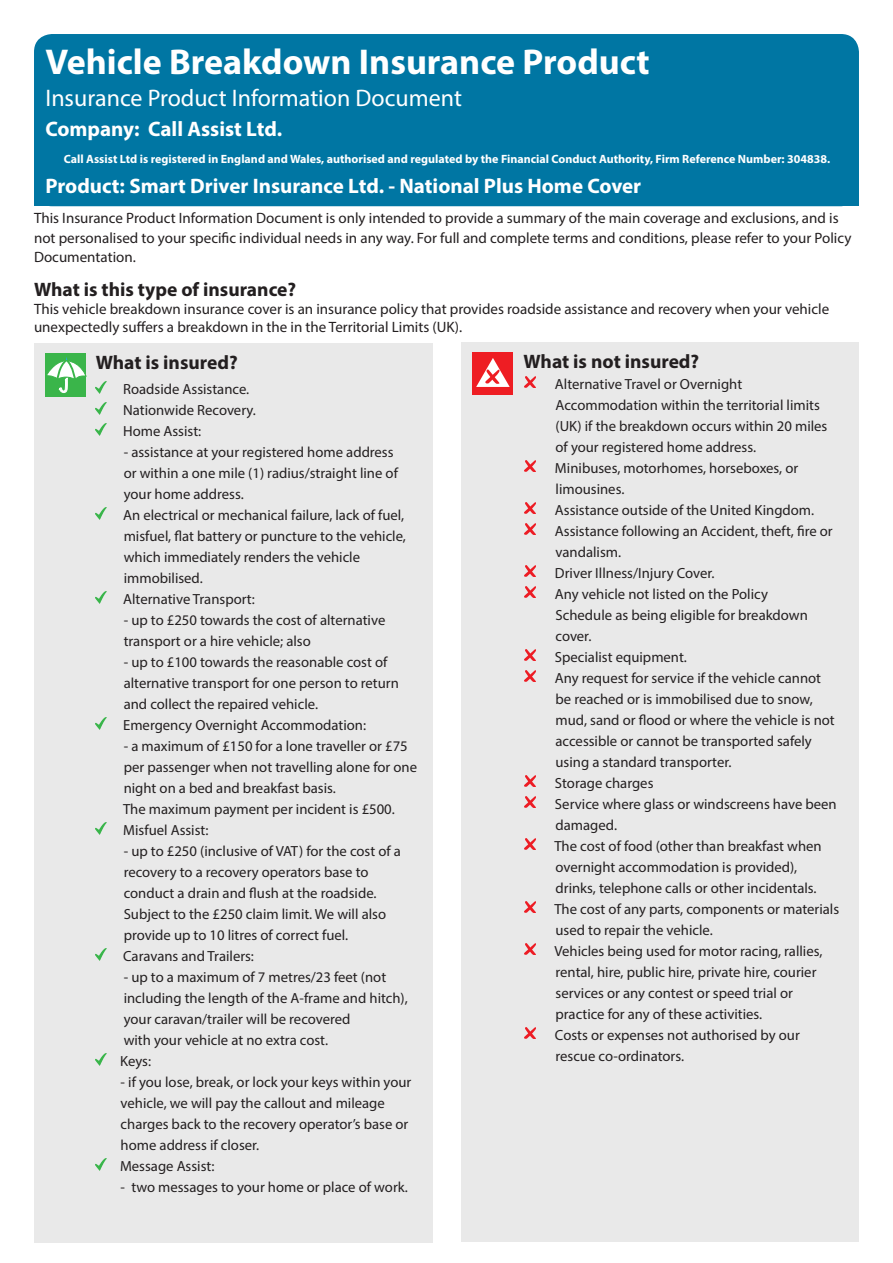
<style>
.page{position:relative;width:893px;height:1263px;background:#fff}
.page>*{position:absolute;margin:0;border:0;box-sizing:border-box;transform-origin:0 0}
.t1{font:700 36px "Myriad Pro";color:#fff}
.t2{font:24px "Myriad Pro";color:#fff}
.t3{font:700 21px "Myriad Pro";color:#fff}
.t4{font:700 19.5px "Myriad Pro";color:#231f20}
.t5{font:15px/19.5px "Myriad Pro";color:#231f20}
.t6{font:14.7px/21px "Myriad Pro";color:#231f20}
.t7{font:700 12px "Myriad Pro";color:#fff}
</style>
<div class="page">
<div style="left:34px;top:34px;width:825px;height:172px;background:#0076a3;border-radius:18px"></div>
<div style="left:34px;top:111px;width:825px;height:95px;background:#0076a3"></div>
<div style="left:34px;top:343px;width:399px;height:899px;background:#e9e9e9"></div>
<div style="left:461px;top:342px;width:398px;height:900px;background:#e9e9e9"></div>
<svg style="left:96px;top:382px;width:10px;height:12px"></svg>
<svg style="left:96px;top:403px;width:10px;height:12px"></svg>
<svg style="left:96px;top:424px;width:10px;height:12px"></svg>
<svg style="left:96px;top:508px;width:10px;height:12px"></svg>
<svg style="left:96px;top:592px;width:10px;height:12px"></svg>
<svg style="left:96px;top:718px;width:10px;height:12px"></svg>
<svg style="left:96px;top:823px;width:10px;height:12px"></svg>
<svg style="left:96px;top:949px;width:10px;height:12px"></svg>
<svg style="left:96px;top:1054px;width:10px;height:12px"></svg>
<svg style="left:96px;top:1159px;width:10px;height:12px"></svg>
<svg style="left:524px;top:377px;width:11px;height:10px"></svg>
<svg style="left:524px;top:461px;width:11px;height:10px"></svg>
<svg style="left:524px;top:503px;width:11px;height:10px"></svg>
<svg style="left:524px;top:524px;width:11px;height:10px"></svg>
<svg style="left:524px;top:566px;width:11px;height:10px"></svg>
<svg style="left:524px;top:587px;width:11px;height:10px"></svg>
<svg style="left:524px;top:650px;width:11px;height:10px"></svg>
<svg style="left:524px;top:671px;width:11px;height:10px"></svg>
<svg style="left:524px;top:776px;width:11px;height:10px"></svg>
<svg style="left:524px;top:797px;width:11px;height:10px"></svg>
<svg style="left:524px;top:839px;width:11px;height:10px"></svg>
<svg style="left:524px;top:902px;width:11px;height:10px"></svg>
<svg style="left:524px;top:944px;width:11px;height:10px"></svg>
<svg style="left:524px;top:1028px;width:11px;height:10px"></svg>
<div style="left:45px;top:353px;width:41px;height:44px;background:#3ab54a"></div>
<svg style="left:47px;top:357px;width:38px;height:36px"></svg>
<div style="left:472px;top:352px;width:41px;height:43px;background:#ee1d23"></div>
<svg style="left:476px;top:358px;width:34px;height:29px"></svg>
<p class="t1" style="left:45px;top:39px;width:606px">Vehicle Breakdown Insurance Product</p>
<p class="t2" style="left:45px;top:83px;width:418px">Insurance Product Information Document</p>
<p class="t3" style="left:45px;top:115px;width:238px">Company: Call Assist Ltd.</p>
<p class="t7" style="left:64px;top:151px;width:768px">Call Assist Ltd is registered in England and Wales, authorised and regulated by the Financial Conduct Authority, Firm Reference Number: 304838.</p>
<p class="t3" style="left:45px;top:172px;width:597px">Product: Smart Driver Insurance Ltd. - National Plus Home Cover</p>
<p class="t5" style="left:34px;top:208px;width:819px">This Insurance Product Information Document is only intended to provide a summary of the main coverage and exclusions, and is not personalised to your specific individual needs in any way. For full and complete terms and conditions, please refer to your Policy<br>Documentation.</p>
<p class="t4" style="left:34px;top:277px;width:264px">What is this type of insurance?</p>
<p class="t5" style="left:34px;top:300px;width:797px;line-height:18px">This vehicle breakdown insurance cover is an insurance policy that provides roadside assistance and recovery when your vehicle unexpectedly suffers a breakdown in the in the Territorial Limits (UK).</p>
<p class="t4" style="left:96px;top:350px;width:144px">What is insured?</p>
<p class="t6" style="left:123px;top:378px;width:128px">Roadside Assistance.</p>
<p class="t6" style="left:123px;top:399px;width:134px">Nationwide Recovery.</p>
<p class="t6" style="left:123px;top:420px;width:80px">Home Assist:</p>
<p class="t6" style="left:124px;top:441px;width:276px">- assistance at your registered home address or within a one mile (1) radius/straight line of your home address.</p>
<p class="t6" style="left:123px;top:504px;width:284px">An electrical or mechanical failure, lack of fuel, misfuel, flat battery or puncture to the vehicle,</p>
<p class="t6" style="left:124px;top:546px;width:238px">which immediately renders the vehicle</p>
<p class="t6" style="left:124px;top:567px;width:81px">immobilised.</p>
<p class="t6" style="left:123px;top:588px;width:133px">Alternative Transport:</p>
<p class="t6" style="left:124px;top:609px;width:263px">- up to £250 towards the cost of alternative</p>
<p class="t6" style="left:124px;top:630px;width:189px">transport or a hire vehicle; also</p>
<p class="t6" style="left:124px;top:651px;width:277px">- up to £100 towards the reasonable cost of alternative transport for one person to return and collect the repaired vehicle.</p>
<p class="t6" style="left:123px;top:714px;width:244px">Emergency Overnight Accommodation:</p>
<p class="t6" style="left:124px;top:735px;width:295px">- a maximum of £150 for a lone traveller or £75 per passenger when not travelling alone for one night on a bed and breakfast basis.</p>
<p class="t6" style="left:123px;top:798px;width:273px">The maximum payment per incident is £500.</p>
<p class="t6" style="left:123px;top:819px;width:87px">Misfuel Assist:</p>
<p class="t6" style="left:124px;top:840px;width:279px">- up to £250 (inclusive of VAT) for the cost of a</p>
<p class="t6" style="left:124px;top:861px;width:246px">recovery to a recovery operators base to</p>
<p class="t6" style="left:124px;top:882px;width:254px">conduct a drain and flush at the roadside.</p>
<p class="t6" style="left:124px;top:903px;width:264px">Subject to the £250 claim limit. We will also provide up to 10 litres of correct fuel.</p>
<p class="t6" style="left:123px;top:945px;width:132px">Caravans and Trailers:</p>
<p class="t6" style="left:124px;top:966px;width:286px">- up to a maximum of 7 metres/23 feet (not including the length of the A-frame and hitch),</p>
<p class="t6" style="left:124px;top:1008px;width:228px">your caravan/trailer will be recovered with your vehicle at no extra cost.</p>
<p class="t6" style="left:120px;top:1050px;width:33px">Keys:</p>
<p class="t6" style="left:121px;top:1071px;width:292px">- if you lose, break, or lock your keys within your</p>
<p class="t6" style="left:121px;top:1092px;width:289px">vehicle, we will pay the callout and mileage charges back to the recovery operator’s base or home address if closer.</p>
<p class="t6" style="left:120px;top:1155px;width:96px">Message Assist:</p>
<p class="t6" style="left:121px;top:1176px;width:289px">- two messages to your home or place of work.</p>
<p class="t4" style="left:523px;top:349px;width:177px">What is not insured?</p>
<p class="t6" style="left:555px;top:373px;width:189px">Alternative Travel or Overnight</p>
<p class="t6" style="left:555px;top:394px;width:266px">Accommodation within the territorial limits</p>
<p class="t6" style="left:555px;top:415px;width:273px">(UK) if the breakdown occurs within 20 miles of your registered home address.</p>
<p class="t6" style="left:555px;top:457px;width:245px">Minibuses, motorhomes, horseboxes, or limousines.</p>
<p class="t6" style="left:555px;top:499px;width:261px">Assistance outside of the United Kingdom.</p>
<p class="t6" style="left:555px;top:520px;width:279px">Assistance following an Accident, theft, fire or vandalism.</p>
<p class="t6" style="left:555px;top:562px;width:161px">Driver Illness/Injury Cover.</p>
<p class="t6" style="left:555px;top:583px;width:214px">Any vehicle not listed on the Policy</p>
<p class="t6" style="left:555px;top:604px;width:254px">Schedule as being eligible for breakdown cover.</p>
<p class="t6" style="left:555px;top:646px;width:133px">Specialist equipment.</p>
<p class="t6" style="left:555px;top:667px;width:281px">Any request for service if the vehicle cannot be reached or is immobilised due to snow, mud, sand or flood or where the vehicle is not accessible or cannot be transported safely</p>
<p class="t6" style="left:555px;top:751px;width:177px">using a standard transporter.</p>
<p class="t6" style="left:555px;top:772px;width:100px">Storage charges</p>
<p class="t6" style="left:555px;top:793px;width:283px">Service where glass or windscreens have been damaged.</p>
<p class="t6" style="left:554px;top:835px;width:269px">The cost of food (other than breakfast when overnight accommodation is provided), drinks, telephone calls or other incidentals.</p>
<p class="t6" style="left:554px;top:898px;width:286px">The cost of any parts, components or materials used to repair the vehicle.</p>
<p class="t6" style="left:554px;top:940px;width:270px">Vehicles being used for motor racing, rallies, rental, hire, public hire, private hire, courier services or any contest or speed trial or practice for any of these activities.</p>
<p class="t6" style="left:555px;top:1024px;width:246px">Costs or expenses not authorised by our</p>
<p class="t6" style="left:555px;top:1045px;width:130px">rescue co-ordinators.</p>
</div>
